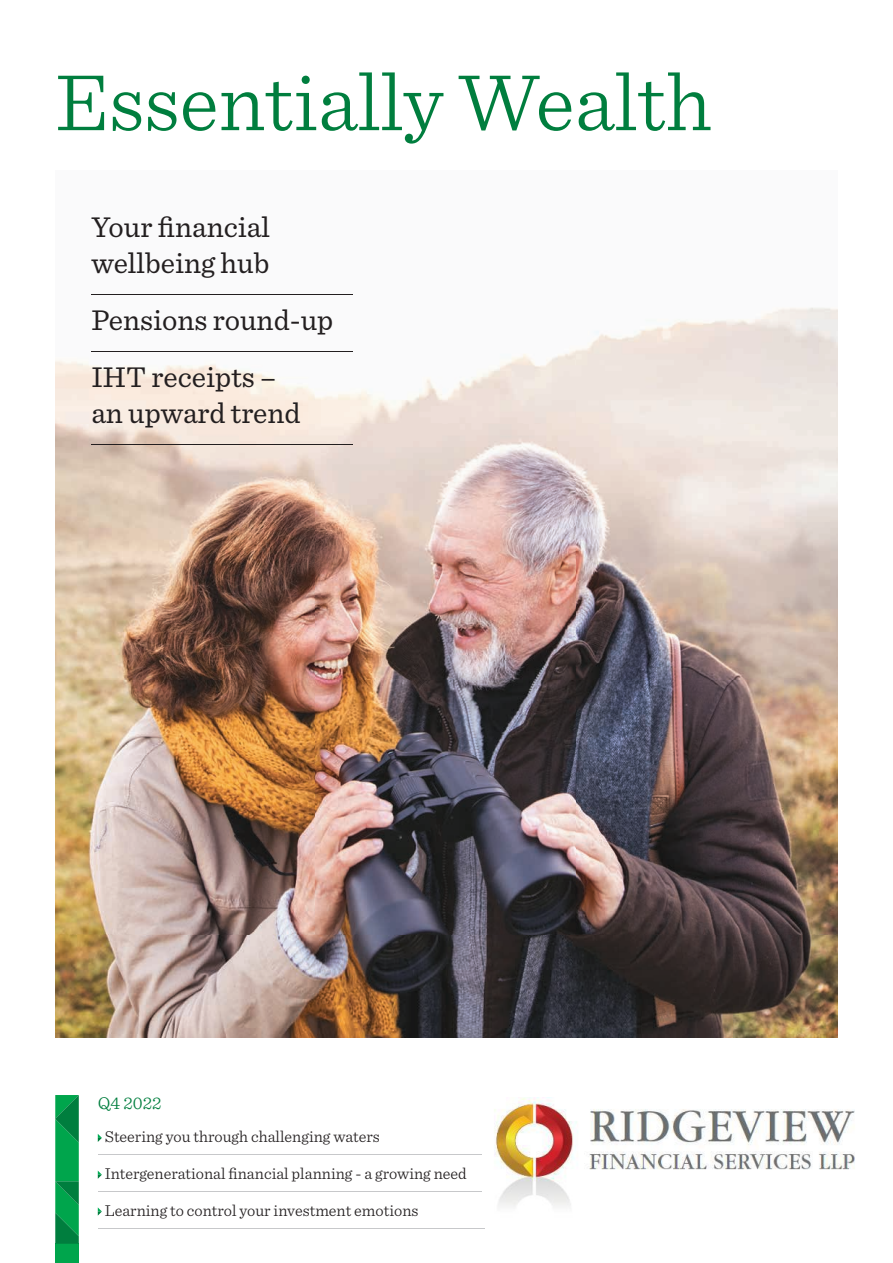
<style>
.page{position:relative;width:893px;height:1263px;background:#fff}
.page>*{position:absolute;margin:0;border:0;box-sizing:border-box;transform-origin:0 0}
.t1{font:300 84px "Sentinel";color:#007e3e}
.t2{font:30px/36px "Sentinel";color:#231f20}
.t3{font:300 18px "Sentinel";color:#007e3e}
.t4{font:300 16.5px "Sentinel";color:#231f20}
</style>
<div class="page">
<svg style="left:55px;top:1095px;width:24px;height:168px;background:#069a4b"></svg>
<hr style="left:98px;top:1155px;width:387px;height:1px;background:#c7c8ca">
<hr style="left:98px;top:1191px;width:387px;height:1px;background:#c7c8ca">
<hr style="left:98px;top:1228px;width:387px;height:1px;background:#c7c8ca">
<svg style="left:98px;top:1134px;width:4px;height:8px"></svg>
<svg style="left:98px;top:1171px;width:4px;height:8px"></svg>
<svg style="left:98px;top:1207px;width:4px;height:8px"></svg>
<img style="left:55px;top:307px;width:783px;height:730px">
<hr style="left:91px;top:294px;width:262px;height:1px;background:#231f20">
<hr style="left:91px;top:351px;width:262px;height:1px;background:#231f20">
<hr style="left:91px;top:444px;width:262px;height:1px;background:#231f20">
<img style="left:482px;top:1097px;width:373px;height:110px">
<h1 class="t1" style="left:55px;top:40px;width:658px">Essentially Wealth</h1>
<h2 class="t2" style="left:91px;top:207px;width:180px">Your financial wellbeing hub</h2>
<h2 class="t2" style="left:91px;top:289px;width:243px;line-height:57.3px">Pensions round-up<br>IHT receipts –</h2>
<h2 class="t2" style="left:91px;top:393px;width:211px">an upward trend</h2>
<p class="t3" style="left:98px;top:1090px;width:65px">Q4 2022</p>
<p class="t4" style="left:105px;top:1124px;width:277px">Steering you through challenging waters</p>
<p class="t4" style="left:105px;top:1161px;width:364px">Intergenerational financial planning - a growing need</p>
<p class="t4" style="left:105px;top:1198px;width:315px">Learning to control your investment emotions</p>
</div>
